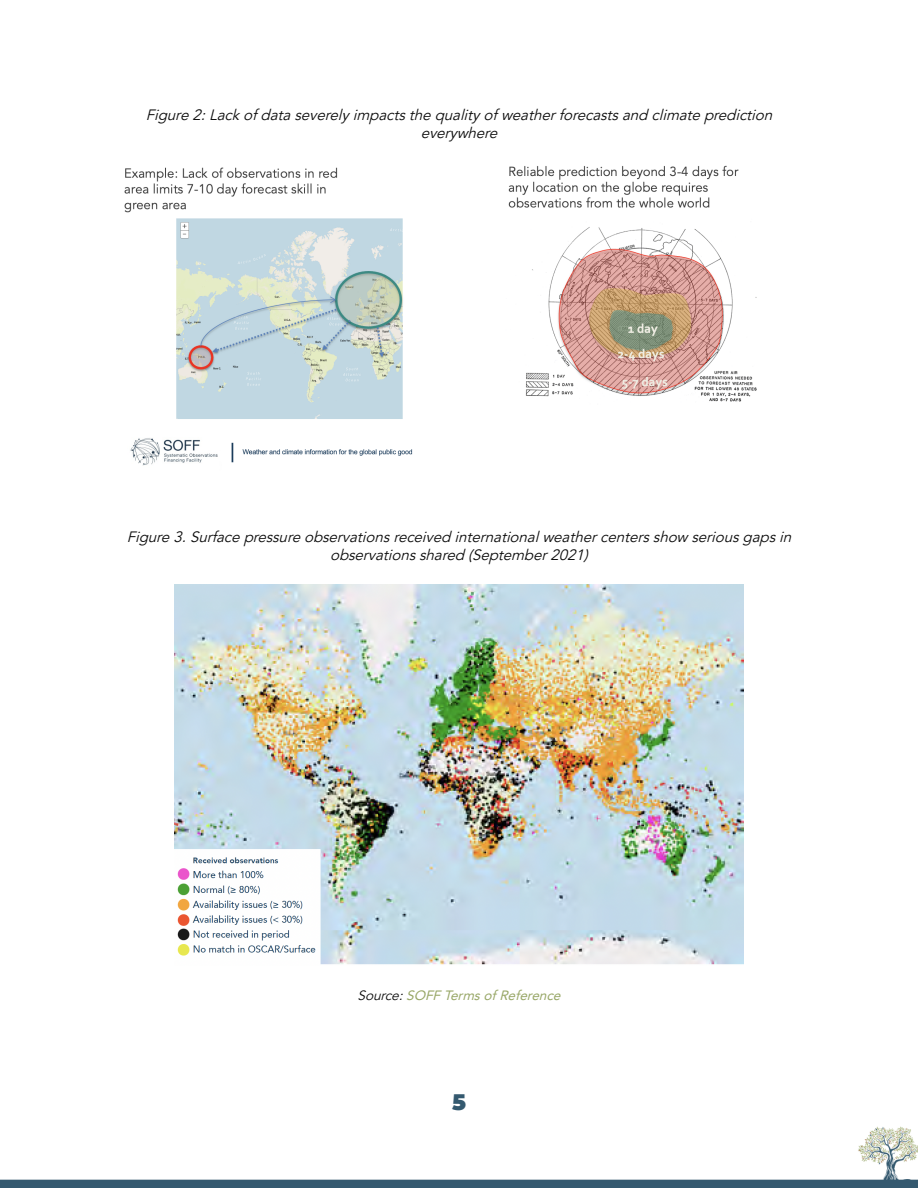
<style>
.page{position:relative;width:918px;height:1188px;background:#fff}
.page>*{position:absolute;margin:0;border:0;box-sizing:border-box;transform-origin:0 0}
.t1{font:900 22.5px "Montserrat";color:#34596f}
.t2{font:italic 15px/18px "Avenir LT Pro";color:#0c0c0c;text-align:center}
.t3{font:italic 13.5px "Avenir LT Pro";color:#98a767}
.s1{color:#0c0c0c}
</style>
<div class="page">
<img style="left:124px;top:165px;width:633px;height:301px">
<img style="left:174px;top:584px;width:570px;height:381px">
<img style="left:0;top:1126px;width:918px;height:62px">
<p class="t2" style="left:146px;top:107px;width:631px">Figure 2: Lack of data severely impacts the quality of weather forecasts and climate prediction everywhere</p>
<p class="t2" style="left:127px;top:530px;width:670px">Figure 3. Surface pressure observations received international weather centers show serious gaps in observations shared (September 2021)</p>
<p class="t3" style="left:358px;top:990px;width:208px"><span class="s1">Source:</span> SOFF Terms of Reference</p>
<h1 class="t1" style="left:452px;top:1089px;width:15px">5</h1>
</div>
